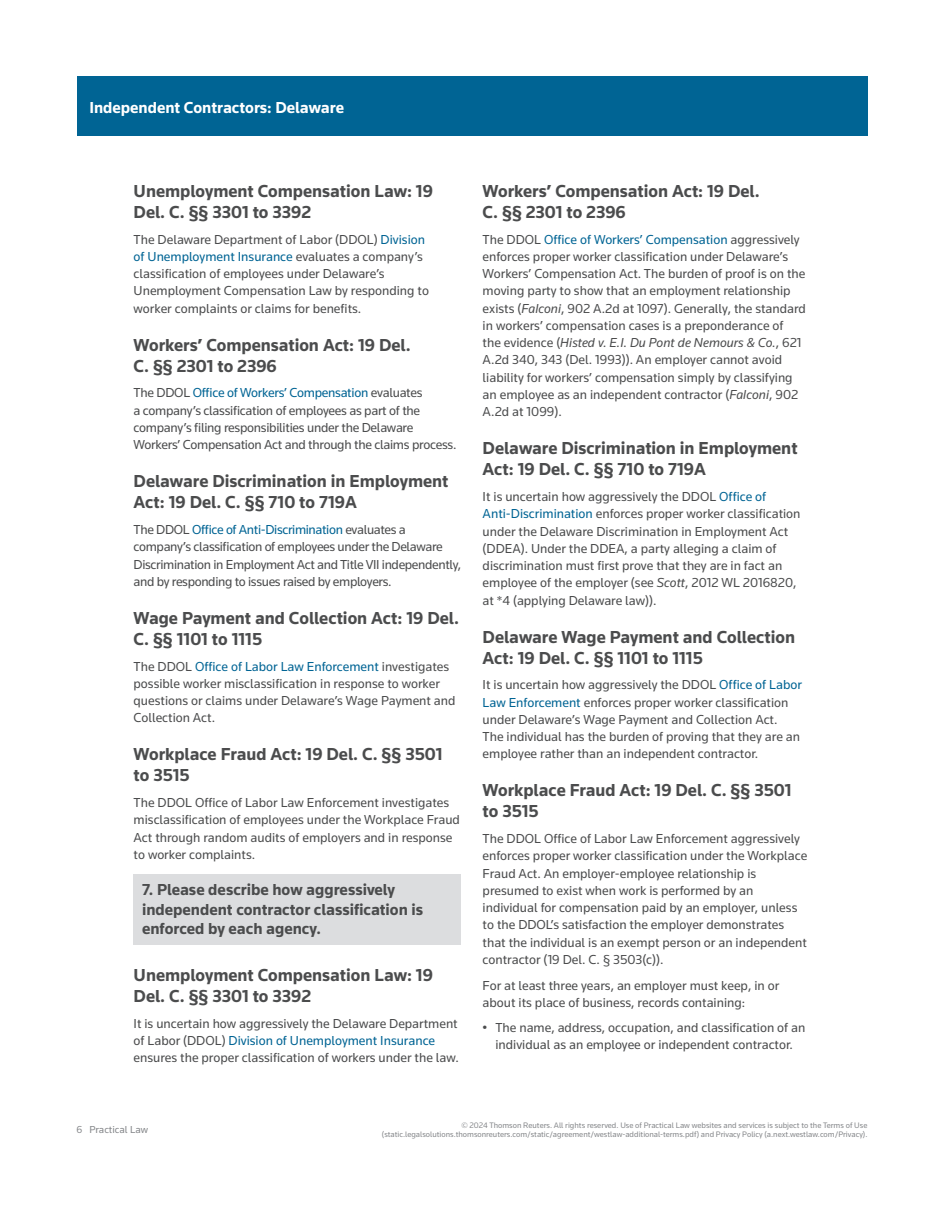
<style>
.page{position:relative;width:944px;height:1214px;background:#fff}
.page>*{position:absolute;margin:0;border:0;box-sizing:border-box;transform-origin:0 0}
.t1{font:700 18px/21px "Knowledge";color:#4b4c4d}
.t2{font:700 16.5px/19.5px "Knowledge";color:#4b4c4d}
.t3{font:700 16.5px "Knowledge";color:#fff}
.t4{font:13.5px/17.2px "Knowledge";color:#4b4c4d}
.t5{font:13.5px/17.2px "Knowledge";letter-spacing:-.025em;color:#4b4c4d}
.t6{font:13.5px/17.2px "Knowledge";letter-spacing:-.02em;color:#4b4c4d}
.t7{font:10.5px "Knowledge";color:#86888b}
.t8{font:8.25px/9.8px "Knowledge";color:#86888b;text-align:right}
.s1{color:#006494}
.s2{font-style:italic}
</style>
<div class="page">
<div style="left:77px;top:77px;width:790px;height:59px;background:#006494"></div>
<div style="left:134px;top:874px;width:327px;height:70px;background:#dcdddf"></div>
<p class="t3" style="left:89px;top:97px;width:256px">Independent Contractors: Delaware</p>
<h1 class="t1" style="left:134px;top:180px;width:301px">Unemployment Compensation Law: 19<br>Del. C. §§ 3301 to 3392</h1>
<p class="t4" style="left:134px;top:230px;width:297px">The Delaware Department of Labor (DDOL) <span class="s1">Division of Unemployment Insurance</span> evaluates a company’s classification of employees under Delaware’s Unemployment Compensation Law by responding to worker complaints or claims for benefits.</p>
<h1 class="t1" style="left:134px;top:334px;width:278px">Workers’ Compensation Act: 19 Del.<br>C. §§ 2301 to 2396</h1>
<p class="t6" style="left:134px;top:384px;width:324px">The DDOL <span class="s1">Office of Workers’ Compensation</span> evaluates<br>a company’s classification of employees as part of the company’s filing responsibilities under the Delaware Workers’ Compensation Act and through the claims process.</p>
<h1 class="t1" style="left:134px;top:470px;width:316px">Delaware Discrimination in Employment<br>Act: 19 Del. C. §§ 710 to 719A</h1>
<p class="t5" style="left:134px;top:520px;width:329px">The DDOL <span class="s1">Office of Anti-Discrimination</span> evaluates a company’s classification of employees under the Delaware Discrimination in Employment Act and Title VII independently, and by responding to issues raised by employers.</p>
<h1 class="t1" style="left:134px;top:607px;width:327px">Wage Payment and Collection Act: 19 Del.<br>C. §§ 1101 to 1115</h1>
<p class="t4" style="left:134px;top:657px;width:323px">The DDOL <span class="s1">Office of Labor Law Enforcement</span> investigates possible worker misclassification in response to worker questions or claims under Delaware’s Wage Payment and Collection Act.</p>
<h1 class="t1" style="left:134px;top:743px;width:310px">Workplace Fraud Act: 19 Del. C. §§ 3501 to 3515</h1>
<p class="t4" style="left:134px;top:793px;width:328px">The DDOL Office of Labor Law Enforcement investigates misclassification of employees under the Workplace Fraud Act through random audits of employers and in response to worker complaints.</p>
<p class="t2" style="left:142px;top:880px;width:282px">7. Please describe how aggressively independent contractor classification is enforced by each agency.</p>
<h1 class="t1" style="left:134px;top:964px;width:301px">Unemployment Compensation Law: 19<br>Del. C. §§ 3301 to 3392</h1>
<p class="t4" style="left:134px;top:1014px;width:327px">It is uncertain how aggressively the Delaware Department of Labor (DDOL) <span class="s1">Division of Unemployment Insurance </span>ensures the proper classification of workers under the law.</p>
<h1 class="t1" style="left:482px;top:180px;width:278px">Workers’ Compensation Act: 19 Del.<br>C. §§ 2301 to 2396</h1>
<p class="t4" style="left:482px;top:230px;width:325px">The DDOL <span class="s1">Office of Workers’ Compensation</span> aggressively enforces proper worker classification under Delaware’s Workers’ Compensation Act. The burden of proof is on the moving party to show that an employment relationship exists (<span class="s2">Falconi</span>, 902 A.2d at 1097). Generally, the standard in workers’ compensation cases is a preponderance of<br>the evidence (<span class="s2">Histed v. E.I. Du Pont de Nemours &amp; Co.</span>, 621<br>A.2d 340, 343 (Del. 1993)). An employer cannot avoid liability for workers’ compensation simply by classifying an employee as an independent contractor (<span class="s2">Falconi</span>, 902<br>A.2d at 1099).</p>
<h1 class="t1" style="left:482px;top:437px;width:316px">Delaware Discrimination in Employment<br>Act: 19 Del. C. §§ 710 to 719A</h1>
<p class="t4" style="left:482px;top:487px;width:319px">It is uncertain how aggressively the DDOL <span class="s1">Office of Anti-Discrimination</span> enforces proper worker classification under the Delaware Discrimination in Employment Act (DDEA). Under the DDEA, a party alleging a claim of discrimination must first prove that they are in fact an employee of the employer (see <span class="s2">Scott</span>, 2012 WL 2016820, at *4 (applying Delaware law)).</p>
<h1 class="t1" style="left:482px;top:626px;width:314px">Delaware Wage Payment and Collection<br>Act: 19 Del. C. §§ 1101 to 1115</h1>
<p class="t4" style="left:482px;top:676px;width:321px">It is uncertain how aggressively the DDOL <span class="s1">Office of Labor Law Enforcement</span> enforces proper worker classification under Delaware’s Wage Payment and Collection Act.<br>The individual has the burden of proving that they are an employee rather than an independent contractor.</p>
<h1 class="t1" style="left:482px;top:779px;width:310px">Workplace Fraud Act: 19 Del. C. §§ 3501 to 3515</h1>
<p class="t4" style="left:482px;top:829px;width:326px">The DDOL Office of Labor Law Enforcement aggressively enforces proper worker classification under the Workplace Fraud Act. An employer-employee relationship is presumed to exist when work is performed by an individual for compensation paid by an employer, unless to the DDOL’s satisfaction the employer demonstrates that the individual is an exempt person or an independent contractor (19 Del. C. § 3503(c)).</p>
<p class="t4" style="left:482px;top:976px;width:298px">For at least three years, an employer must keep, in or about its place of business, records containing:</p>
<p class="t4" style="left:482px;top:1019px;width:324px;line-height:16.5px;text-align:center">• The name, address, occupation, and classification of an individual as an employee or independent contractor.</p>
<p class="t7" style="left:77px;top:1123px;width:73px">6 Practical Law</p>
<p class="t8" style="left:382px;top:1119px;width:487px">© 2024 Thomson Reuters. All rights reserved. Use of Practical Law websites and services is subject to the Terms of Use (static.legalsolutions.thomsonreuters.com/static/agreement/westlaw-additional-terms.pdf) and Privacy Policy (a.next.westlaw.com/Privacy).</p>
</div>
